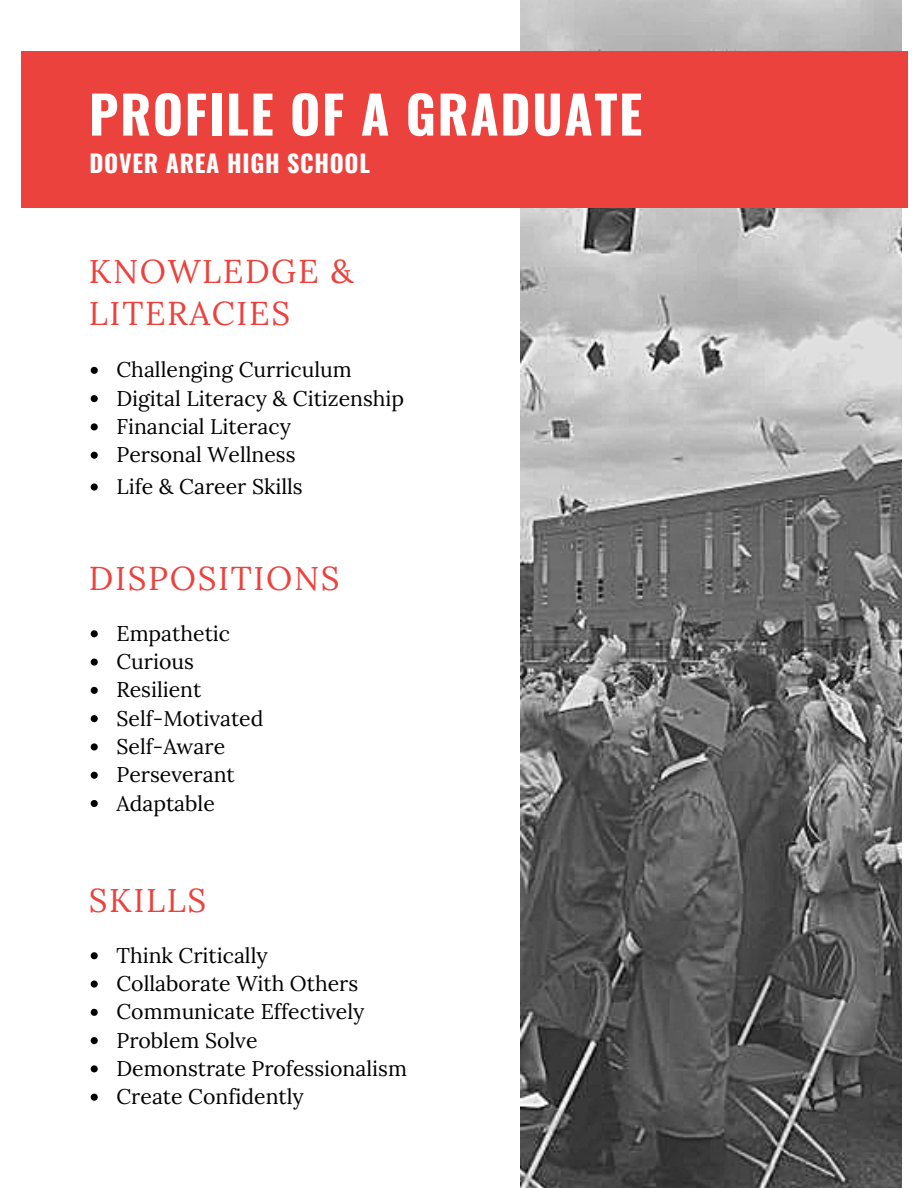
<style>
.page{position:relative;width:918px;height:1188px;background:#fff}
.page>*{position:absolute;margin:0;border:0;box-sizing:border-box;transform-origin:0 0}
.t1{font:700 51.9px "Oswald";letter-spacing:.03em;color:#fff}
.t2{font:33px/42.5px "Lora";letter-spacing:.05em;color:#ec423e}
.t3{font:700 24px "Oswald";letter-spacing:.03em;color:#fff}
.t4{font:21.15px/28.3px "Lora";color:#000}
</style>
<div class="page">
<img style="left:520px;top:0;width:382px;height:1188px">
<div style="left:21px;top:51px;width:887px;height:157px;background:#ec423e"></div>
<svg style="left:91px;top:367px;width:7px;height:7px"></svg>
<svg style="left:91px;top:395px;width:7px;height:7px"></svg>
<svg style="left:91px;top:423px;width:7px;height:7px"></svg>
<svg style="left:91px;top:452px;width:7px;height:7px"></svg>
<svg style="left:91px;top:483px;width:7px;height:8px"></svg>
<svg style="left:91px;top:630px;width:7px;height:7px"></svg>
<svg style="left:91px;top:659px;width:7px;height:7px"></svg>
<svg style="left:91px;top:687px;width:7px;height:7px"></svg>
<svg style="left:91px;top:715px;width:7px;height:7px"></svg>
<svg style="left:91px;top:743px;width:7px;height:7px"></svg>
<svg style="left:91px;top:772px;width:7px;height:7px"></svg>
<svg style="left:91px;top:800px;width:7px;height:7px"></svg>
<svg style="left:91px;top:952px;width:7px;height:7px"></svg>
<svg style="left:91px;top:981px;width:7px;height:7px"></svg>
<svg style="left:91px;top:1009px;width:7px;height:7px"></svg>
<svg style="left:91px;top:1037px;width:7px;height:7px"></svg>
<svg style="left:91px;top:1065px;width:7px;height:7px"></svg>
<svg style="left:91px;top:1094px;width:7px;height:7px"></svg>
<h1 class="t1" style="left:89px;top:74px;width:555px">PROFILE OF A GRADUATE</h1>
<p class="t3" style="left:90px;top:145px;width:282px">DOVER AREA HIGH SCHOOL</p>
<h2 class="t2" style="left:89px;top:250px;width:266px">KNOWLEDGE &amp;<br>LITERACIES</h2>
<p class="t4" style="left:116px;top:356px;width:289px">Challenging Curriculum<br>Digital Literacy &amp; Citizenship<br>Financial Literacy<br>Personal Wellness</p>
<p class="t4" style="left:116px;top:472px;width:188px">Life &amp; Career Skills</p>
<h2 class="t2" style="left:89px;top:557px;width:252px">DISPOSITIONS</h2>
<p class="t4" style="left:116px;top:619px;width:148px">Empathetic<br>Curious<br>Resilient<br>Self-Motivated<br>Self-Aware<br>Perseverant<br>Adaptable</p>
<h2 class="t2" style="left:89px;top:879px;width:119px">SKILLS</h2>
<p class="t4" style="left:116px;top:941px;width:292px">Think Critically<br>Collaborate With Others<br>Communicate Effectively<br>Problem Solve<br>Demonstrate Professionalism<br>Create Confidently</p>
</div>
